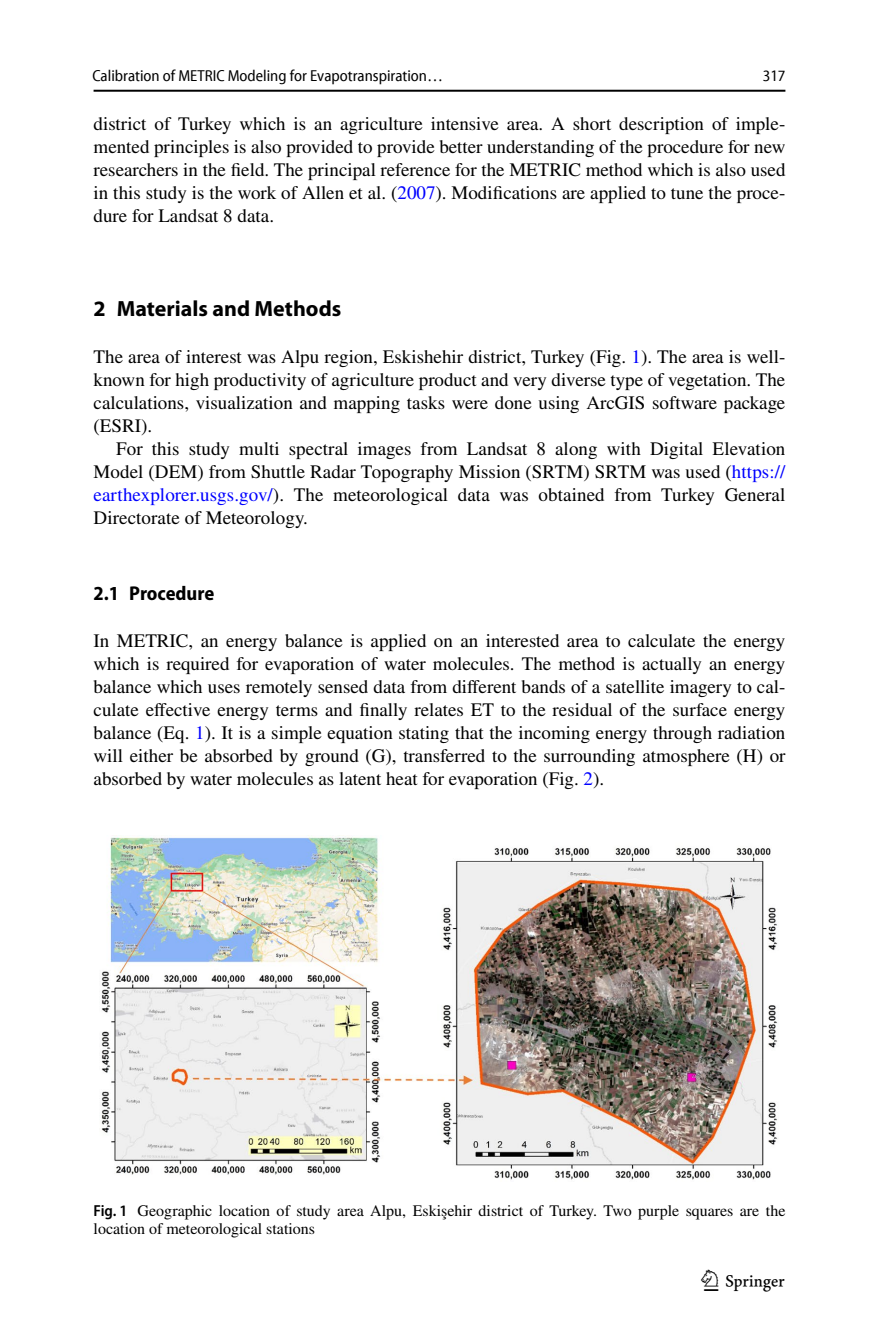
<style>
.page{position:relative;width:879px;height:1333px;background:#fff}
.page>*{position:absolute;margin:0;border:0;box-sizing:border-box;transform-origin:0 0}
.t1{font:30px "Springnew Regular 3";color:#000}
.t2{font:700 22px "Myriad Pro";color:#000}
.t3{font:700 semi-condensed 20px "Myriad Pro";letter-spacing:-.005em;color:#000}
.t4{font:19px/23px "STIX";color:#000;text-align:justify}
.t5{font:16px/18.4px "STIX";color:#000}
.t6{font:semi-condensed 16px "Myriad Pro Unic";color:#000}
.s1{color:#00f}
.s2{font-family:"Myriad Pro";font-weight:600;font-stretch:semi-condensed}
</style>
<div class="page">
<hr style="left:94px;top:90px;width:691px;height:2px;background:#000">
<img style="left:101px;top:835px;width:677px;height:345px">
<p class="t6" style="left:92px;top:69px;width:352px">Calibration of METRIC Modeling for Evapotranspiration…</p>
<p class="t6" style="left:763px;top:69px;width:24px">317</p>
<p class="t4" style="left:94px;top:113px;width:693px">district of Turkey which is an agriculture intensive area. A short description of imple&shy;mented principles is also provided to provide better understanding of the procedure for new researchers in the field. The principal reference for the METRIC method which is also used in this study is the work of Allen et al. (<span class="s1">2007</span>). Modifications are applied to tune the proce&shy;dure for Landsat 8 data.</p>
<p class="t2" style="left:94px;top:294px;width:249px">2 Materials and Methods</p>
<p class="t4" style="left:94px;top:346px;width:693px">The area of interest was Alpu region, Eskishehir district, Turkey (Fig. <span class="s1">1</span>). The area is well&shy;known for high productivity of agriculture product and very diverse type of vegetation. The calculations, visualization and mapping tasks were done using ArcGIS software package (ESRI).</p>
<p class="t4" style="left:94px;top:438px;width:693px;text-indent:23px">For this study multi spectral images from Landsat 8 along with Digital Elevation Model (DEM) from Shuttle Radar Topography Mission (SRTM) SRTM was used (<span class="s1">https:// earthexplorer.usgs.gov/</span>). The meteorological data was obtained from Turkey General Directorate of Meteorology.</p>
<p class="t3" style="left:94px;top:582px;width:122px">2.1 Procedure</p>
<p class="t4" style="left:94px;top:630px;width:693px">In METRIC, an energy balance is applied on an interested area to calculate the energy which is required for evaporation of water molecules. The method is actually an energy balance which uses remotely sensed data from different bands of a satellite imagery to cal&shy;culate effective energy terms and finally relates ET to the residual of the surface energy balance (Eq. <span class="s1">1</span>). It is a simple equation stating that the incoming energy through radiation will either be absorbed by ground (G), transferred to the surrounding atmosphere (H) or absorbed by water molecules as latent heat for evaporation (Fig. <span class="s1">2</span>).</p>
<p class="t5" style="left:94px;top:1202px;width:693px"><span class="s2">Fig. 1</span> Geographic location of study area Alpu, Eskişehir district of Turkey. Two purple squares are the location of meteorological stations</p>
<h1 class="t1" style="left:704px;top:1269px;width:83px">1 3</h1>
</div>
